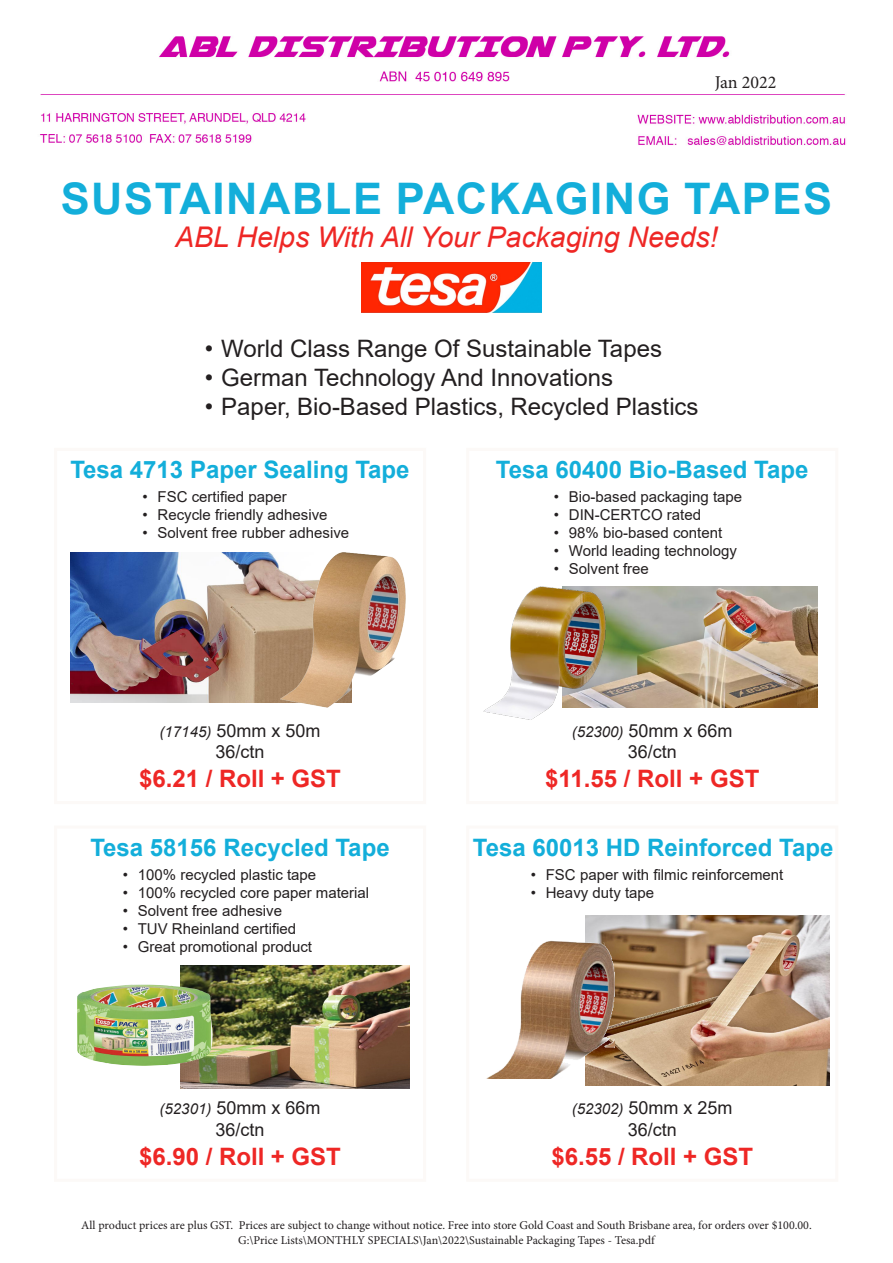
<style>
.page{position:relative;width:893px;height:1263px;background:#fff}
.page>*{position:absolute;margin:0;border:0;box-sizing:border-box;transform-origin:0 0}
.t1{font:700 43.5px "Arial";letter-spacing:.035em;color:#13aeda}
.t2{font:italic 28.5px "Arial";color:#ee2725}
.t3{font:24px "Arial";color:#231f20}
.t4{font:700 24px "Arial";color:#13aeda}
.t5{font:700 24px "Arial";color:#ee2725}
.t6{font:18px "Arial";color:#231f20}
.t7{font:18px "Minion Pro";color:#231f20}
.t8{font:15px "Arial";color:#231f20}
.t9{font:12px "Minion Pro";letter-spacing:-.005em;color:#231f20}
.s1{font-style:italic;font-size:15px}
</style>
<div class="page">
<img style="left:40px;top:36px;width:806px;height:109px">
<img style="left:362px;top:262px;width:180px;height:51px">
<img style="left:70px;top:552px;width:186px;height:151px">
<img style="left:256px;top:552px;width:150px;height:156px">
<img style="left:627px;top:586px;width:191px;height:122px">
<img style="left:483px;top:586px;width:144px;height:134px">
<img style="left:181px;top:965px;width:229px;height:124px">
<img style="left:77px;top:984px;width:138px;height:82px">
<img style="left:585px;top:915px;width:245px;height:171px">
<img style="left:486px;top:937px;width:129px;height:142px">
<p class="t7" style="left:715px;top:71px;width:63px">Jan 2022</p>
<p class="t1" style="left:61px;top:168px;width:773px">SUSTAINABLE PACKAGING TAPES</p>
<p class="t2" style="left:175px;top:218px;width:544px">ABL Helps With All Your Packaging Needs!</p>
<p class="t3" style="left:205px;top:332px;width:459px">• World Class Range Of Sustainable Tapes</p>
<p class="t3" style="left:205px;top:361px;width:410px">• German Technology And Innovations</p>
<p class="t3" style="left:205px;top:390px;width:495px">• Paper, Bio-Based Plastics, Recycled Plastics</p>
<p class="t4" style="left:70px;top:453px;width:341px">Tesa 4713 Paper Sealing Tape</p>
<p class="t8" style="left:143px;top:487px;width:146px">• FSC certified paper</p>
<p class="t8" style="left:143px;top:505px;width:187px">• Recycle friendly adhesive</p>
<p class="t8" style="left:143px;top:523px;width:208px">• Solvent free rubber adhesive</p>
<p class="t6" style="left:160px;top:718px;width:162px"><span class="s1">(17145)</span> 50mm x 50m</p>
<p class="t6" style="left:215px;top:739px;width:51px">36/ctn</p>
<p class="t5" style="left:139px;top:761px;width:203px">$6.21 / Roll + GST</p>
<p class="t4" style="left:90px;top:831px;width:301px">Tesa 58156 Recycled Tape</p>
<p class="t8" style="left:123px;top:865px;width:195px">• 100% recycled plastic tape</p>
<p class="t8" style="left:123px;top:883px;width:248px">• 100% recycled core paper material</p>
<p class="t8" style="left:123px;top:901px;width:161px">• Solvent free adhesive</p>
<p class="t8" style="left:123px;top:919px;width:175px">• TUV Rheinland certified</p>
<p class="t8" style="left:123px;top:937px;width:191px">• Great promotional product</p>
<p class="t6" style="left:160px;top:1095px;width:162px"><span class="s1">(52301)</span> 50mm x 66m</p>
<p class="t6" style="left:215px;top:1117px;width:51px">36/ctn</p>
<p class="t5" style="left:139px;top:1139px;width:203px">$6.90 / Roll + GST</p>
<p class="t4" style="left:496px;top:453px;width:314px">Tesa 60400 Bio-Based Tape</p>
<p class="t8" style="left:554px;top:487px;width:190px">• Bio-based packaging tape</p>
<p class="t8" style="left:554px;top:505px;width:149px">• DIN-CERTCO rated</p>
<p class="t8" style="left:554px;top:523px;width:170px">• 98% bio-based content</p>
<p class="t8" style="left:554px;top:541px;width:185px">• World leading technology</p>
<p class="t8" style="left:554px;top:559px;width:97px">• Solvent free</p>
<p class="t6" style="left:572px;top:718px;width:162px"><span class="s1">(52300)</span> 50mm x 66m</p>
<p class="t6" style="left:628px;top:739px;width:51px">36/ctn</p>
<p class="t5" style="left:545px;top:761px;width:216px">$11.55 / Roll + GST</p>
<p class="t4" style="left:473px;top:831px;width:362px">Tesa 60013 HD Reinforced Tape</p>
<p class="t8" style="left:531px;top:865px;width:254px">• FSC paper with filmic reinforcement</p>
<p class="t8" style="left:531px;top:883px;width:125px">• Heavy duty tape</p>
<p class="t6" style="left:572px;top:1095px;width:162px"><span class="s1">(52302)</span> 50mm x 25m</p>
<p class="t6" style="left:628px;top:1117px;width:51px">36/ctn</p>
<p class="t5" style="left:551px;top:1139px;width:203px">$6.55 / Roll + GST</p>
<p class="t9" style="left:81px;top:1217px;width:732px">All product prices are plus GST. Prices are subject to change without notice. Free into store Gold Coast and South Brisbane area, for orders over $100.00.</p>
<p class="t9" style="left:238px;top:1232px;width:418px">G:\Price Lists\MONTHLY SPECIALS\Jan\2022\Sustainable Packaging Tapes - Tesa.pdf</p>
</div>
